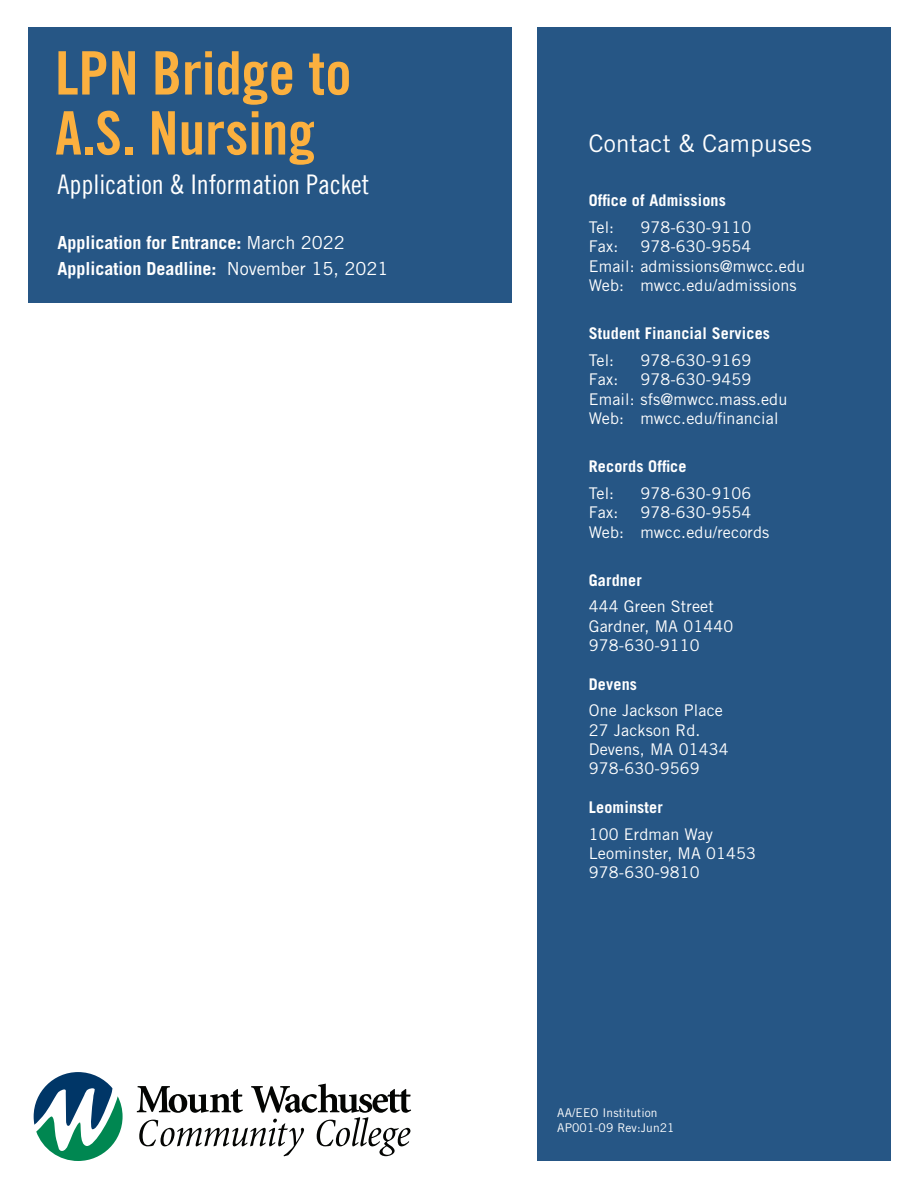
<style>
.page{position:relative;width:918px;height:1188px;background:#fff}
.page>*{position:absolute;margin:0;border:0;box-sizing:border-box;transform-origin:0 0}
.t1{font:60px "Trade Gothic LT Std Bd Cn 20";color:#fbb03f}
.t2{font:27px "Trade Gothic LT Std Cn 18";color:#fff}
.t3{font:24.15px "Trade Gothic LT Std";letter-spacing:.01em;color:#fff}
.t4{font:700 18px "Trade Gothic LT Std";color:#fff}
.t5{font:16.05px "Trade Gothic LT Std";letter-spacing:.01em;color:#fff}
.t6{font:700 16.05px "Trade Gothic LT Std";letter-spacing:.01em;color:#fff}
.t7{font:12px/15px "Trade Gothic LT Std";letter-spacing:.01em;color:#fff}
.s1{font-weight:400}
</style>
<div class="page">
<svg style="left:137px;top:1084px;width:274px;height:72px"></svg>
<svg style="left:34px;top:1072px;width:89px;height:89px"></svg>
<div style="left:537px;top:27px;width:353px;height:1134px;background:#265685"></div>
<div style="left:28px;top:27px;width:483px;height:275px;background:#265685"></div>
<p class="t1" style="left:55px;top:37px;width:298px">LPN Bridge to</p>
<p class="t1" style="left:55px;top:97px;width:261px">A.S. Nursing</p>
<p class="t2" style="left:57px;top:168px;width:313px">Application &amp; Information Packet</p>
<p class="t4" style="left:57px;top:232px;width:289px">Application for Entrance: <span class="s1">March 2022</span></p>
<p class="t4" style="left:57px;top:257px;width:332px">Application Deadline: <span class="s1">November 15, 2021</span></p>
<p class="t3" style="left:589px;top:129px;width:224px">Contact &amp; Campuses</p>
<p class="t6" style="left:589px;top:191px;width:139px">Office of Admissions</p>
<p class="t5" style="left:589px;top:218px;width:27px">Tel:</p>
<p class="t5" style="left:640px;top:218px;width:112px">978-630-9110</p>
<p class="t5" style="left:589px;top:237px;width:31px">Fax:</p>
<p class="t5" style="left:640px;top:237px;width:112px">978-630-9554</p>
<p class="t5" style="left:589px;top:256px;width:218px">Email: admissions@mwcc.edu</p>
<p class="t5" style="left:589px;top:276px;width:209px">Web: mwcc.edu/admissions</p>
<p class="t6" style="left:589px;top:324px;width:183px">Student Financial Services</p>
<p class="t5" style="left:589px;top:351px;width:27px">Tel:</p>
<p class="t5" style="left:640px;top:351px;width:112px">978-630-9169</p>
<p class="t5" style="left:589px;top:370px;width:31px">Fax:</p>
<p class="t5" style="left:640px;top:370px;width:112px">978-630-9459</p>
<p class="t5" style="left:589px;top:389px;width:200px">Email: sfs@mwcc.mass.edu</p>
<p class="t5" style="left:589px;top:409px;width:191px">Web: mwcc.edu/financial</p>
<p class="t6" style="left:589px;top:457px;width:99px">Records Office</p>
<p class="t5" style="left:589px;top:483px;width:27px">Tel:</p>
<p class="t5" style="left:640px;top:483px;width:112px">978-630-9106</p>
<p class="t5" style="left:589px;top:503px;width:31px">Fax:</p>
<p class="t5" style="left:640px;top:503px;width:112px">978-630-9554</p>
<p class="t5" style="left:589px;top:522px;width:182px">Web: mwcc.edu/records</p>
<p class="t6" style="left:589px;top:570px;width:54px">Gardner</p>
<p class="t5" style="left:589px;top:597px;width:127px">444 Green Street</p>
<p class="t5" style="left:589px;top:616px;width:146px">Gardner, MA 01440</p>
<p class="t5" style="left:589px;top:636px;width:112px">978-630-9110</p>
<p class="t6" style="left:589px;top:674px;width:50px">Devens</p>
<p class="t5" style="left:589px;top:701px;width:136px">One Jackson Place</p>
<p class="t5" style="left:589px;top:720px;width:113px">27 Jackson Rd.</p>
<p class="t5" style="left:589px;top:740px;width:141px">Devens, MA 01434</p>
<p class="t5" style="left:589px;top:759px;width:112px">978-630-9569</p>
<p class="t6" style="left:589px;top:797px;width:75px">Leominster</p>
<p class="t5" style="left:589px;top:824px;width:126px">100 Erdman Way</p>
<p class="t5" style="left:589px;top:844px;width:169px">Leominster, MA 01453</p>
<p class="t5" style="left:589px;top:863px;width:112px">978-630-9810</p>
<p class="t7" style="left:557px;top:1105px;width:119px">AA/EEO Institution<br>AP001-09 Rev:Jun21</p>
</div>
